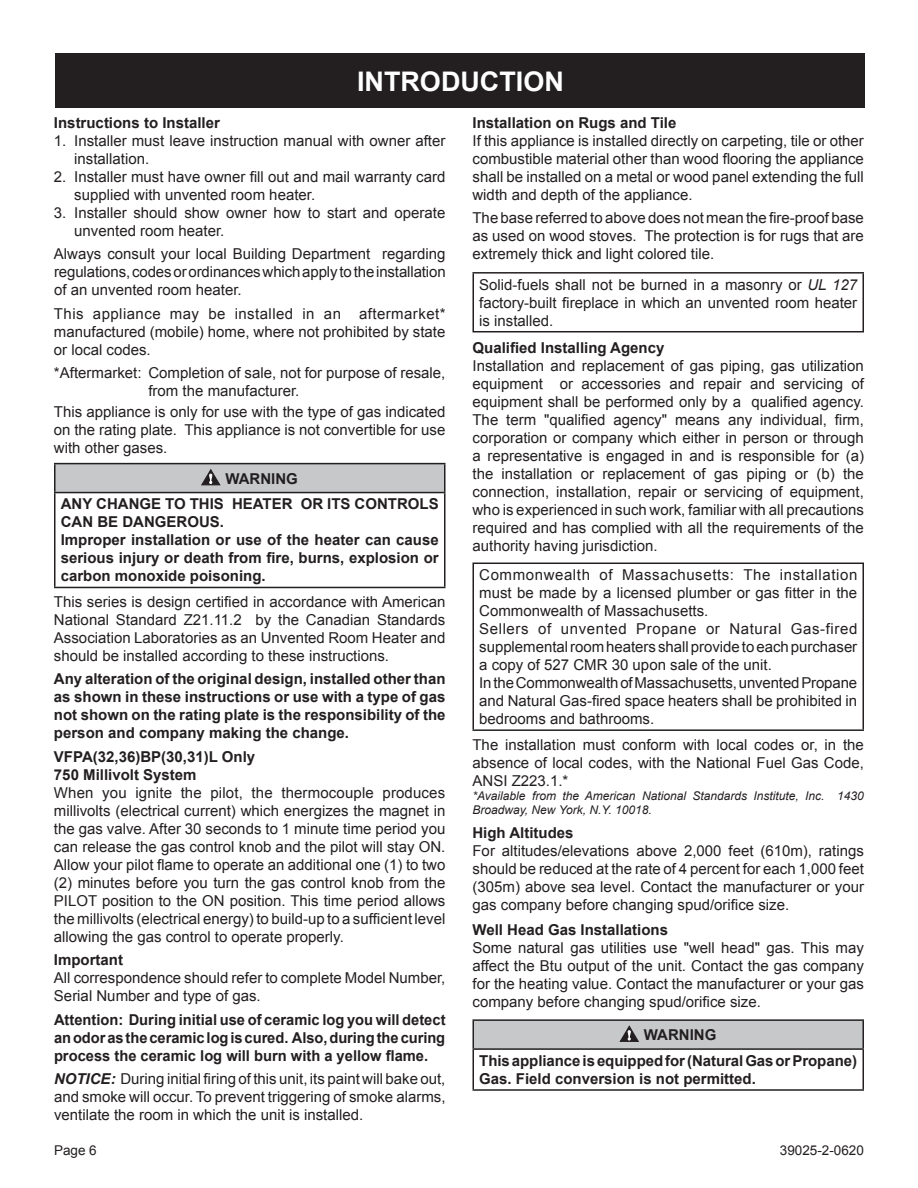
<style>
.page{position:relative;width:918px;height:1188px;background:#fff}
.page>*{position:absolute;margin:0;border:0;box-sizing:border-box;transform-origin:0 0}
.t1{font:700 27px "Arial";color:#fff}
.t2{font:15px/18px "Arial";color:#231f20;text-align:justify}
.t3{font:700 15px/18px "Arial";color:#231f20}
.t4{font:13.5px "Arial";color:#231f20}
.t5{font:italic 12px/14.4px "Arial";color:#231f20}
.s1{font-weight:700;font-style:italic}
.s2{font-style:italic}
</style>
<div class="page">
<hr style="left:472px;top:272px;width:392px;height:2px;background:#231f20">
<hr style="left:472px;top:274px;width:2px;height:57px;background:#231f20">
<hr style="left:862px;top:274px;width:2px;height:57px;background:#231f20">
<hr style="left:472px;top:331px;width:392px;height:1px;background:#231f20">
<hr style="left:472px;top:563px;width:392px;height:1px;background:#231f20">
<hr style="left:472px;top:564px;width:2px;height:165px;background:#231f20">
<hr style="left:862px;top:564px;width:2px;height:165px;background:#231f20">
<hr style="left:472px;top:729px;width:392px;height:2px;background:#231f20">
<div style="left:473px;top:1020px;width:390px;height:29px;background:#c7c8ca"></div>
<hr style="left:472px;top:1019px;width:392px;height:2px;background:#231f20">
<hr style="left:472px;top:1021px;width:2px;height:27px;background:#231f20">
<hr style="left:862px;top:1021px;width:2px;height:27px;background:#231f20">
<hr style="left:472px;top:1048px;width:392px;height:2px;background:#231f20">
<hr style="left:472px;top:1050px;width:2px;height:39px;background:#231f20">
<hr style="left:862px;top:1050px;width:2px;height:39px;background:#231f20">
<hr style="left:472px;top:1089px;width:392px;height:2px;background:#231f20">
<svg style="left:620px;top:1026px;width:18px;height:15px"></svg>
<div style="left:55px;top:464px;width:390px;height:29px;background:#c7c8ca"></div>
<hr style="left:54px;top:463px;width:392px;height:1px;background:#231f20">
<hr style="left:54px;top:464px;width:2px;height:28px;background:#231f20">
<hr style="left:444px;top:464px;width:2px;height:28px;background:#231f20">
<hr style="left:54px;top:492px;width:392px;height:1px;background:#231f20">
<hr style="left:54px;top:493px;width:2px;height:94px;background:#231f20">
<hr style="left:444px;top:493px;width:2px;height:94px;background:#231f20">
<hr style="left:54px;top:587px;width:392px;height:1px;background:#231f20">
<svg style="left:202px;top:470px;width:18px;height:15px"></svg>
<div style="left:56px;top:54px;width:810px;height:54px;background:#231f20"></div>
<h1 class="t1" style="left:357px;top:63px;width:208px">INTRODUCTION</h1>
<p class="t3" style="left:54px;top:114px;width:167px">Instructions to Installer</p>
<p class="t2" style="left:74px;top:132px;width:373px;text-indent:-20px">1. Installer must leave instruction manual with owner after installation.</p>
<p class="t2" style="left:74px;top:168px;width:373px;text-indent:-20px">2. Installer must have owner fill out and mail warranty card supplied with unvented room heater.</p>
<p class="t2" style="left:74px;top:204px;width:373px;text-indent:-20px">3. Installer should show owner how to start and operate unvented room heater.</p>
<p class="t2" style="left:54px;top:245px;width:393px">Always consult your local Building Department regarding regulations, codes or ordinances which apply to the installation of an unvented room heater.</p>
<p class="t2" style="left:54px;top:305px;width:393px">This appliance may be installed in an aftermarket* manufactured (mobile) home, where not prohibited by state or local codes.</p>
<p class="t2" style="left:148px;top:364px;width:299px;text-indent:-94px">*Aftermarket: Completion of sale, not for purpose of resale, from the manufacturer.</p>
<p class="t2" style="left:54px;top:403px;width:393px">This appliance is only for use with the type of gas indicated on the rating plate. This appliance is not convertible for use with other gases.</p>
<p class="t3" style="left:61px;top:466px;width:380px;line-height:26px;text-indent:165px">WARNING<br>ANY CHANGE TO THIS HEATER OR ITS CONTROLS</p>
<p class="t3" style="left:61px;top:514px;width:380px">CAN BE DANGEROUS.<br>Improper installation or use of the heater can cause serious injury or death from fire, burns, explosion or carbon monoxide poisoning.</p>
<p class="t2" style="left:54px;top:593px;width:393px">This series is design certified in accordance with American National Standard Z21.11.2 by the Canadian Standards Association Laboratories as an Unvented Room Heater and should be installed according to these instructions.</p>
<p class="t3" style="left:54px;top:671px;width:393px;text-align:justify">Any alteration of the original design, installed other than as shown in these instructions or use with a type of gas not shown on the rating plate is the responsibility of the person and company making the change.</p>
<p class="t3" style="left:54px;top:748px;width:203px">VFPA(32,36)BP(30,31)L Only<br>750 Millivolt System</p>
<p class="t2" style="left:54px;top:784px;width:393px">When you ignite the pilot, the thermocouple produces millivolts (electrical current) which energizes the magnet in the gas valve. After 30 seconds to 1 minute time period you can release the gas control knob and the pilot will stay ON.<br>Allow your pilot flame to operate an additional one (1) to two (2) minutes before you turn the gas control knob from the PILOT position to the ON position. This time period allows the millivolts (electrical energy) to build-up to a sufficient level allowing the gas control to operate properly.</p>
<p class="t3" style="left:54px;top:951px;width:71px">Important</p>
<p class="t2" style="left:54px;top:969px;width:393px">All correspondence should refer to complete Model Number,<br>Serial Number and type of gas.</p>
<p class="t3" style="left:54px;top:1011px;width:393px;text-align:justify">Attention: During initial use of ceramic log you will detect an odor as the ceramic log is cured. Also, during the curing process the ceramic log will burn with a yellow flame.</p>
<p class="t2" style="left:54px;top:1070px;width:393px"><span class="s1">NOTICE:</span> During initial firing of this unit, its paint will bake out, and smoke will occur. To prevent triggering of smoke alarms, ventilate the room in which the unit is installed.</p>
<p class="t3" style="left:472px;top:114px;width:205px">Installation on Rugs and Tile</p>
<p class="t2" style="left:472px;top:132px;width:393px">If this appliance is installed directly on carpeting, tile or other combustible material other than wood flooring the appliance shall be installed on a metal or wood panel extending the full width and depth of the appliance.</p>
<p class="t2" style="left:472px;top:209px;width:393px">The base referred to above does not mean the fire-proof base as used on wood stoves. The protection is for rugs that are extremely thick and light colored tile.</p>
<p class="t2" style="left:479px;top:276px;width:379px">Solid-fuels shall not be burned in a masonry or <span class="s2">UL 127 </span>factory-built fireplace in which an unvented room heater is installed.</p>
<p class="t3" style="left:472px;top:339px;width:193px">Qualified Installing Agency</p>
<p class="t2" style="left:472px;top:357px;width:393px">Installation and replacement of gas piping, gas utilization equipment or accessories and repair and servicing of equipment shall be performed only by a qualified agency.<br>The term "qualified agency" means any individual, firm, corporation or company which either in person or through a representative is engaged in and is responsible for (a) the installation or replacement of gas piping or (b) the connection, installation, repair or servicing of equipment, who is experienced in such work, familiar with all precautions required and has complied with all the requirements of the authority having jurisdiction.</p>
<p class="t2" style="left:479px;top:566px;width:380px;text-align:left">Commonwealth of Massachusetts: The installation must be made by a licensed plumber or gas fitter in the Commonwealth of Massachusetts.<br>Sellers of unvented Propane or Natural Gas-fired supplemental room heaters shall provide to each purchaser a copy of 527 CMR 30 upon sale of the unit.<br>In the Commonwealth of Massachusetts, unvented Propane and Natural Gas-fired space heaters shall be prohibited in bedrooms and bathrooms.</p>
<p class="t2" style="left:472px;top:736px;width:393px">The installation must conform with local codes or, in the absence of local codes, with the National Fuel Gas Code, ANSI Z223.1.*</p>
<p class="t5" style="left:472px;top:789px;width:393px">*Available from the American National Standards Institute, Inc. 1430<br>Broadway, New York, N.Y. 10018.</p>
<p class="t3" style="left:472px;top:824px;width:103px">High Altitudes</p>
<p class="t2" style="left:472px;top:842px;width:393px">For altitudes/elevations above 2,000 feet (610m), ratings should be reduced at the rate of 4 percent for each 1,000 feet (305m) above sea level. Contact the manufacturer or your gas company before changing spud/orifice size.</p>
<p class="t3" style="left:472px;top:921px;width:197px">Well Head Gas Installations</p>
<p class="t2" style="left:472px;top:939px;width:393px">Some natural gas utilities use "well head" gas. This may affect the Btu output of the unit. Contact the gas company for the heating value. Contact the manufacturer or your gas company before changing spud/orifice size.</p>
<p class="t3" style="left:479px;top:1022px;width:379px;line-height:26px;text-indent:165px">WARNING<br>This appliance is equipped for (Natural Gas or Propane)</p>
<p class="t3" style="left:479px;top:1070px;width:278px">Gas. Field conversion is not permitted.</p>
<p class="t4" style="left:54px;top:1142px;width:44px">Page 6</p>
<p class="t4" style="left:780px;top:1142px;width:86px">39025-2-0620</p>
</div>
